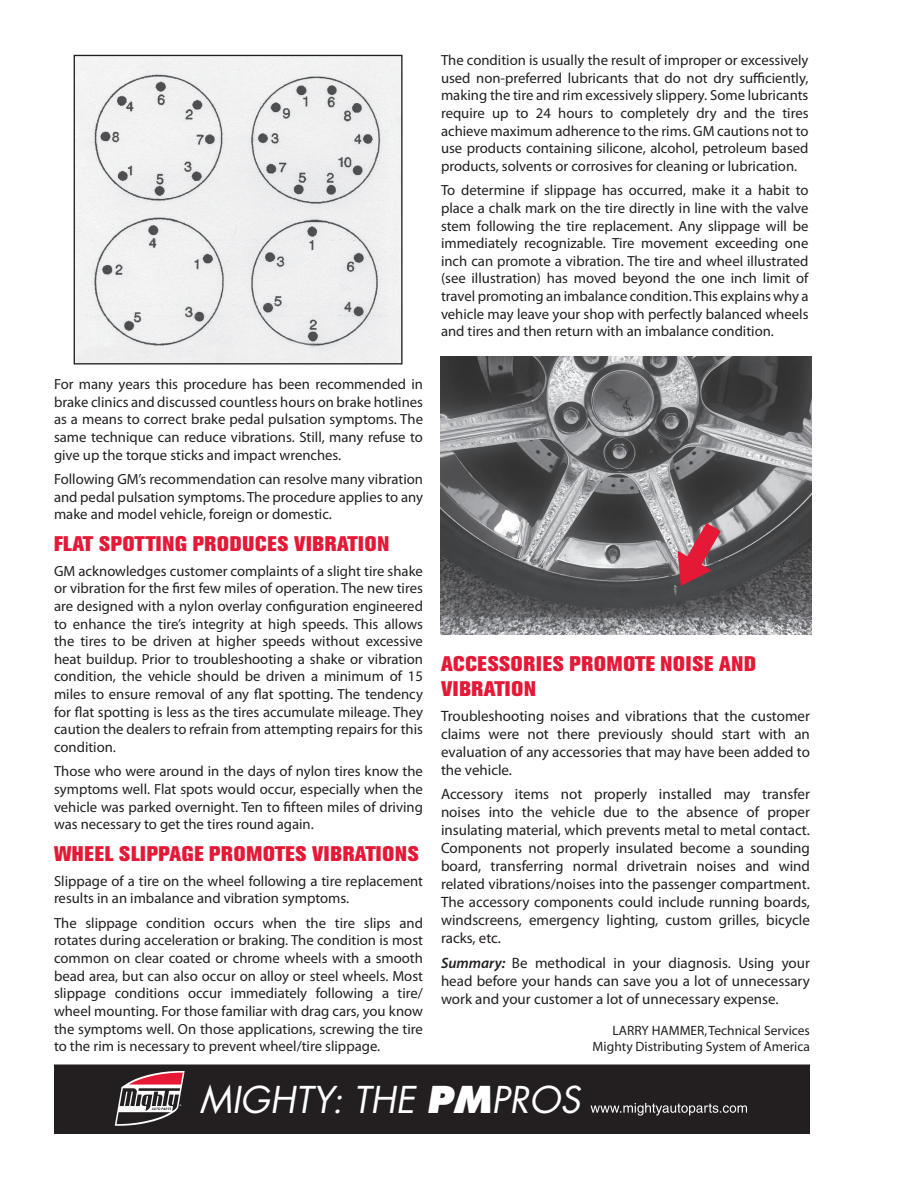
<style>
.page{position:relative;width:918px;height:1188px;background:#fff}
.page>*{position:absolute;margin:0;border:0;box-sizing:border-box;transform-origin:0 0}
.t1{font:italic 36px "Futura";color:#fff}
.t2{font:800 21px/25.2px "Akzidenz Grotesk BE";letter-spacing:.04em;color:#e51836}
.t3{font:15px/18px "Myriad Pro";color:#231f20;text-align:justify}
.t4{font:14.7px/17.7px "Myriad Pro";color:#231f20;text-align:justify}
.t5{font:13.5px/16.2px "Myriad";color:#231f20;text-align:right}
.s1{font-weight:600;font-style:italic}
.s2{font-weight:800}
</style>
<div class="page">
<div style="left:55px;top:1065px;width:754px;height:68px;background:#231f20"></div>
<div style="left:54px;top:1065px;width:756px;height:69px;border:2px solid #231f20"></div>
<svg style="left:115px;top:1071px;width:70px;height:55px"></svg>
<svg style="left:591px;top:1103px;width:156px;height:13px"></svg>
<img style="left:76px;top:57px;width:325px;height:306px">
<div style="left:74px;top:55px;width:329px;height:310px;border:1px solid #231f20"></div>
<img style="left:441px;top:356px;width:370px;height:279px">
<svg style="left:663px;top:517px;width:68px;height:78px;background:#94666e"></svg>
<p class="t4" style="left:441px;top:52px;width:369px">The condition is usually the result of improper or excessively used non-preferred lubricants that do not dry sufficiently, making the tire and rim excessively slippery. Some lubricants require up to 24 hours to completely dry and the tires achieve maximum adherence to the rims. GM cautions not to use products containing silicone, alcohol, petroleum based products, solvents or corrosives for cleaning or lubrication.</p>
<p class="t4" style="left:441px;top:182px;width:369px">To determine if slippage has occurred, make it a habit to place a chalk mark on the tire directly in line with the valve stem following the tire replacement. Any slippage will be immediately recognizable. Tire movement exceeding one inch can promote a vibration. The tire and wheel illustrated (see illustration) has moved beyond the one inch limit of travel promoting an imbalance condition. This explains why a vehicle may leave your shop with perfectly balanced wheels and tires and then return with an imbalance condition.</p>
<p class="t4" style="left:54px;top:376px;width:371px">For many years this procedure has been recommended in brake clinics and discussed countless hours on brake hotlines as a means to correct brake pedal pulsation symptoms. The same technique can reduce vibrations. Still, many refuse to give up the torque sticks and impact wrenches.</p>
<p class="t4" style="left:54px;top:470px;width:371px">Following GM’s recommendation can resolve many vibration and pedal pulsation symptoms. The procedure applies to any make and model vehicle, foreign or domestic.</p>
<h2 class="t2" style="left:54px;top:531px;width:337px">FLAT SPOTTING PRODUCES VIBRATION</h2>
<p class="t4" style="left:54px;top:562px;width:371px">GM acknowledges customer complaints of a slight tire shake or vibration for the first few miles of operation. The new tires are designed with a nylon overlay configuration engineered to enhance the tire’s integrity at high speeds. This allows the tires to be driven at higher speeds without excessive heat buildup. Prior to troubleshooting a shake or vibration condition, the vehicle should be driven a minimum of 15 miles to ensure removal of any flat spotting. The tendency for flat spotting is less as the tires accumulate mileage. They caution the dealers to refrain from attempting repairs for this condition.</p>
<p class="t4" style="left:54px;top:763px;width:371px">Those who were around in the days of nylon tires know the symptoms well. Flat spots would occur, especially when the vehicle was parked overnight. Ten to fifteen miles of driving was necessary to get the tires round again.</p>
<h2 class="t2" style="left:54px;top:842px;width:366px">WHEEL SLIPPAGE PROMOTES VIBRATIONS</h2>
<p class="t4" style="left:54px;top:872px;width:371px">Slippage of a tire on the wheel following a tire replacement results in an imbalance and vibration symptoms.</p>
<p class="t4" style="left:54px;top:914px;width:371px">The slippage condition occurs when the tire slips and rotates during acceleration or braking. The condition is most common on clear coated or chrome wheels with a smooth bead area, but can also occur on alloy or steel wheels. Most slippage conditions occur immediately following a tire/ wheel mounting. For those familiar with drag cars, you know the symptoms well. On those applications, screwing the tire to the rim is necessary to prevent wheel/tire slippage.</p>
<h2 class="t2" style="left:441px;top:651px;width:316px">ACCESSORIES PROMOTE NOISE AND<br>VIBRATION</h2>
<p class="t3" style="left:441px;top:707px;width:371px">Troubleshooting noises and vibrations that the customer claims were not there previously should start with an evaluation of any accessories that may have been added to the vehicle.</p>
<p class="t3" style="left:441px;top:786px;width:371px">Accessory items not properly installed may transfer noises into the vehicle due to the absence of proper insulating material, which prevents metal to metal contact.<br>Components not properly insulated become a sounding board, transferring normal drivetrain noises and wind related vibrations/noises into the passenger compartment.<br>The accessory components could include running boards, windscreens, emergency lighting, custom grilles, bicycle racks, etc.</p>
<p class="t3" style="left:441px;top:954px;width:371px"><span class="s1">Summary:</span> Be methodical in your diagnosis. Using your head before your hands can save you a lot of unnecessary work and your customer a lot of unnecessary expense.</p>
<p class="t5" style="left:593px;top:1023px;width:219px">LARRY HAMMER, Technical Services<br>Mighty Distributing System of America</p>
<h1 class="t1" style="left:199px;top:1075px;width:382px">MIGHTY: THE <span class="s2">PM</span>PROS</h1>
</div>
